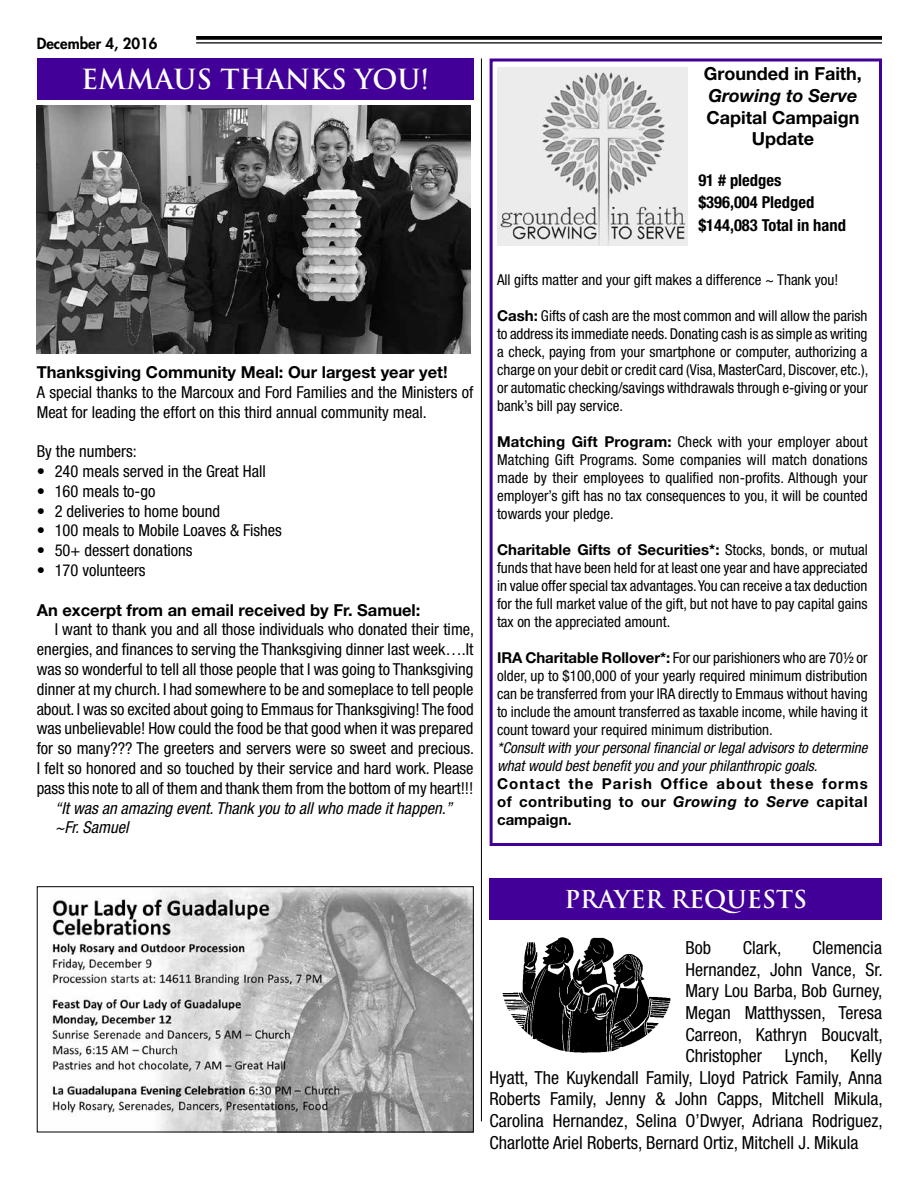
<style>
.page{position:relative;width:918px;height:1188px;background:#fff}
.page>*{position:absolute;margin:0;border:0;box-sizing:border-box;transform-origin:0 0}
.t1{font:700 27px "Trajan Pro";color:#fff}
.t2{font:700 24px "Trajan Pro";color:#fff}
.t3{font:condensed 18px/21.6px "Helvetica Neue LT Std";color:#000}
.t4{font:700 18px/21.6px "Helvetica Neue LT Std";color:#000;text-align:center}
.t5{font:italic 700 18px "Helvetica Neue LT Std";color:#000}
.t6{font:condensed 16.5px/19.8px "Helvetica Neue LT Std";color:#000}
.t7{font:700 16.5px "Helvetica Neue LT Std";color:#000}
.t8{font:italic condensed 16.5px/19.8px "Helvetica Neue LT Std";color:#000}
.t9{font:700 condensed 16.5px/22.5px "Helvetica Neue LT Std";color:#000}
.t10{font:condensed 15px/18px "Helvetica Neue LT Std";color:#000;text-align:justify}
.t11{font:italic condensed 15px/18px "Helvetica Neue LT Std";color:#000}
.t12{font:700 15px/18px "Helvetica Neue LT Std";letter-spacing:.035em;color:#000;text-align:justify}
.t13{font:800 15px "Futura Std";color:#000}
.s1{font-weight:700;font-stretch:normal}
.s2{font-style:italic}
</style>
<div class="page">
<svg style="left:196px;top:36px;width:686px;height:4px;background:#0f0f0f"></svg>
<hr style="left:196px;top:42px;width:686px;height:2px;background:#000">
<div style="left:490px;top:58px;width:392px;height:788px;border:3px solid #430098"></div>
<hr style="left:481px;top:58px;width:1px;height:1063px;background:#000">
<div style="left:37px;top:58px;width:437px;height:42px;background:#430098"></div>
<img style="left:37px;top:106px;width:434px;height:247px">
<img style="left:497px;top:68px;width:190px;height:178px">
<img style="left:49px;top:888px;width:423px;height:242px">
<div style="left:37px;top:886px;width:437px;height:246px;border:1px solid #000"></div>
<div style="left:490px;top:878px;width:392px;height:42px;background:#430098"></div>
<img style="left:502px;top:937px;width:169px;height:116px">
<p class="t13" style="left:37px;top:34px;width:122px">December 4, 2016</p>
<h1 class="t1" style="left:81px;top:63px;width:350px">EMMAUS THANKS YOU!</h1>
<p class="t7" style="left:37px;top:362px;width:412px">Thanksgiving Community Meal: Our largest year yet!</p>
<p class="t6" style="left:37px;top:382px;width:438px">A special thanks to the Marcoux and Ford Families and the Ministers of<br>Meat for leading the effort on this third annual community meal.</p>
<p class="t6" style="left:37px;top:441px;width:102px">By the numbers:</p>
<p class="t6" style="left:37px;top:461px;width:231px">• 240 meals served in the Great Hall</p>
<p class="t6" style="left:37px;top:481px;width:120px">• 160 meals to-go</p>
<p class="t6" style="left:37px;top:501px;width:185px">• 2 deliveries to home bound</p>
<p class="t6" style="left:37px;top:521px;width:247px">• 100 meals to Mobile Loaves &amp; Fishes</p>
<p class="t6" style="left:37px;top:540px;width:157px">• 50+ dessert donations</p>
<p class="t6" style="left:37px;top:560px;width:110px">• 170 volunteers</p>
<p class="t7" style="left:37px;top:600px;width:385px">An excerpt from an email received by Fr. Samuel:</p>
<p class="t6" style="left:37px;top:620px;width:439px;text-indent:18px">I want to thank you and all those individuals who donated their time, energies, and finances to serving the Thanksgiving dinner last week….It was so wonderful to tell all those people that I was going to Thanksgiving dinner at my church. I had somewhere to be and someplace to tell people about. I was so excited about going to Emmaus for Thanksgiving! The food was unbelievable! How could the food be that good when it was prepared for so many??? The greeters and servers were so sweet and precious.<br>I felt so honored and so touched by their service and hard work. Please pass this note to all of them and thank them from the bottom of my heart!!!</p>
<p class="t8" style="left:55px;top:798px;width:399px">“It was an amazing event. Thank you to all who made it happen.” ~Fr. Samuel</p>
<p class="t4" style="left:704px;top:63px;width:160px">Grounded in Faith,</p>
<p class="t5" style="left:708px;top:84px;width:151px">Growing to Serve</p>
<p class="t4" style="left:706px;top:106px;width:155px">Capital Campaign<br>Update</p>
<p class="t9" style="left:698px;top:168px;width:149px">91 # pledges<br>$396,004 Pledged $144,083 Total in hand</p>
<p class="t10" style="left:497px;top:270px;width:343px">All gifts matter and your gift makes a difference ~ Thank you!</p>
<p class="t10" style="left:497px;top:306px;width:373px"><span class="s1">Cash:</span> Gifts of cash are the most common and will allow the parish to address its immediate needs. Donating cash is as simple as writing a check, paying from your smartphone or computer, authorizing a charge on your debit or credit card (Visa, MasterCard, Discover, etc.), or automatic checking/savings withdrawals through e-giving or your bank’s bill pay service.</p>
<p class="t10" style="left:497px;top:432px;width:372px"><span class="s1">Matching Gift Program:</span> Check with your employer about Matching Gift Programs. Some companies will match donations made by their employees to qualified non-profits. Although your employer’s gift has no tax consequences to you, it will be counted towards your pledge.</p>
<p class="t10" style="left:497px;top:540px;width:372px"><span class="s1">Charitable Gifts of Securities*:</span> Stocks, bonds, or mutual funds that have been held for at least one year and have appreciated in value offer special tax advantages. You can receive a tax deduction for the full market value of the gift, but not have to pay capital gains tax on the appreciated amount.</p>
<p class="t10" style="left:497px;top:648px;width:372px"><span class="s1">IRA Charitable Rollover*:</span> For our parishioners who are 70½ or older, up to $100,000 of your yearly required minimum distribution can be transferred from your IRA directly to Emmaus without having to include the amount transferred as taxable income, while having it count toward your required minimum distribution.</p>
<p class="t11" style="left:497px;top:739px;width:372px">*Consult with your personal financial or legal advisors to determine what would best benefit you and your philanthropic goals.</p>
<p class="t12" style="left:497px;top:774px;width:372px">Contact the Parish Office about these forms of contributing to our <span class="s2">Growing to Serve</span> capital campaign.</p>
<h2 class="t2" style="left:565px;top:884px;width:244px">PRAYER REQUESTS</h2>
<p class="t3" style="left:686px;top:937px;width:27px">Bob</p>
<p class="t3" style="left:743px;top:937px;width:40px">Clark,</p>
<p class="t3" style="left:686px;top:937px;width:199px;text-indent:127px">Clemencia<br>Hernandez, John Vance, Sr.<br>Mary Lou Barba, Bob Gurney,<br>Megan Matthyssen, Teresa<br>Carreon, Kathryn Boucvalt,<br>Christopher</p>
<p class="t3" style="left:490px;top:1045px;width:395px;text-align:justify;text-indent:295px">Lynch, Kelly Hyatt, The Kuykendall Family, Lloyd Patrick Family, Anna Roberts Family, Jenny &amp; John Capps, Mitchell Mikula, Carolina Hernandez, Selina O’Dwyer, Adriana Rodriguez, Charlotte Ariel Roberts, Bernard Ortiz, Mitchell J. Mikula</p>
</div>
